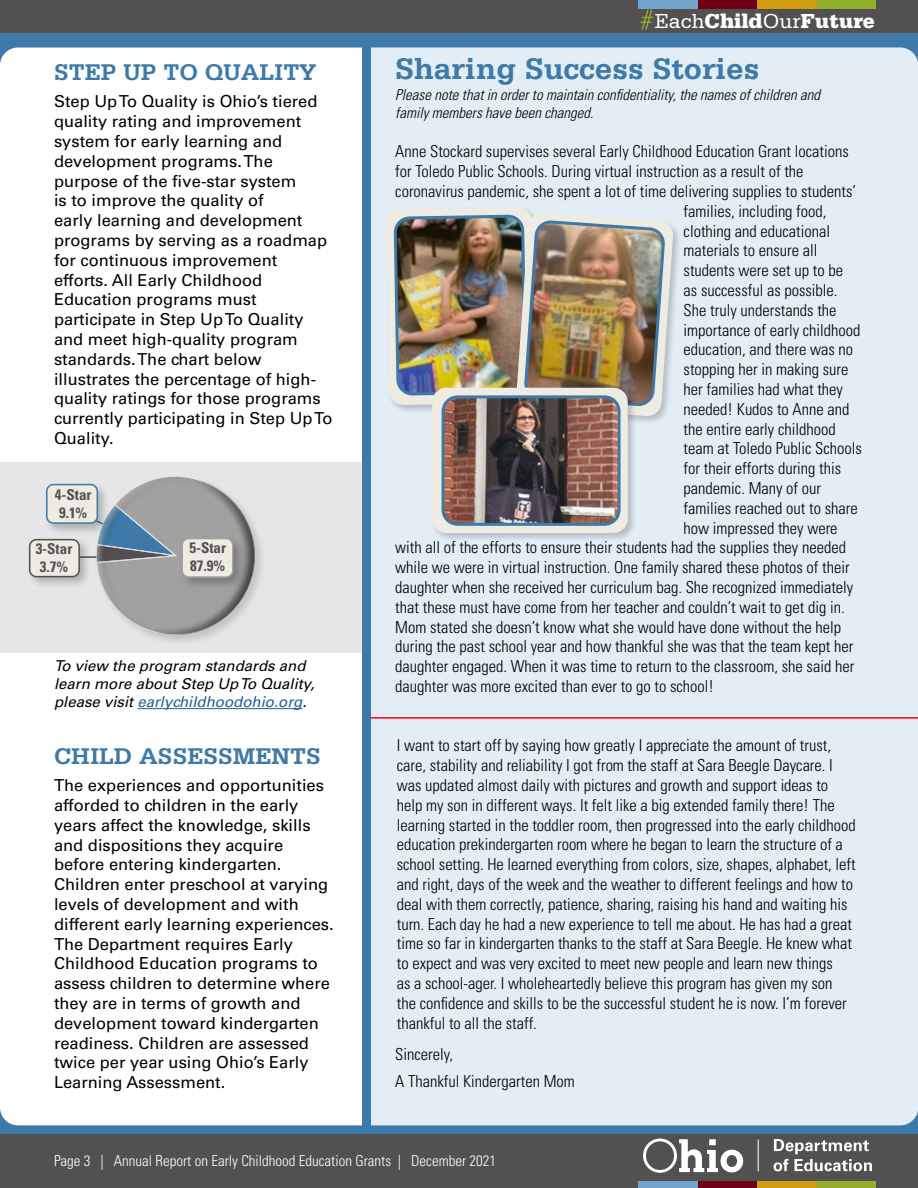
<style>
.page{position:relative;width:918px;height:1188px;background:#fff}
.page>*{position:absolute;margin:0;border:0;box-sizing:border-box;transform-origin:0 0}
.t1{font:700 31.5px "Serifa Std";color:#3d7aa9}
.t2{font:700 24px "Serifa Std";color:#3d7aa9}
.t3{font:900 21.45px "Serifa Std";color:#fff}
.t4{font:300 condensed 16.5px/19.8px "Univers LT Std";color:#000}
.t5{font:16.5px/19.8px "Univers LT Std";color:#000}
.t6{font:italic 300 condensed 15px "Univers LT Std";color:#000}
.t7{font:italic 15px/18px "Univers LT Std";color:#000}
.t8{font:300 condensed 15px "Univers LT Std";color:#fff}
.t9{font:700 condensed 15px "Univers LT Std";color:#525051}
.s1{color:#215e9e}
.s2{font-weight:400}
</style>
<div class="page">
<div style="left:0;top:1115px;width:918px;height:73px;background:#525051"></div>
<div style="left:0;top:0;width:918px;height:36px;background:#525051"></div>
<div style="left:0;top:33px;width:918px;height:30px;background:#3d7aa9"></div>
<div style="left:0;top:1105px;width:918px;height:29px;background:#3d7aa9"></div>
<div style="left:816px;top:0;width:60px;height:8px;background:#94af2a"></div>
<div style="left:757px;top:0;width:59px;height:8px;background:#d19d10"></div>
<div style="left:698px;top:0;width:59px;height:8px;background:#700017"></div>
<div style="left:639px;top:0;width:59px;height:8px;background:#73a5cc"></div>
<svg style="left:640px;top:10px;width:13px;height:20px"></svg>
<div style="left:816px;top:1181px;width:60px;height:7px;background:#94af2a"></div>
<div style="left:757px;top:1181px;width:59px;height:7px;background:#d19d10"></div>
<div style="left:698px;top:1181px;width:59px;height:7px;background:#700017"></div>
<div style="left:639px;top:1181px;width:59px;height:7px;background:#73a5cc"></div>
<svg style="left:643px;top:1139px;width:100px;height:34px"></svg>
<hr style="left:758px;top:1139px;width:1px;height:32px;background:#fff">
<svg style="left:774px;top:1139px;width:98px;height:32px"></svg>
<div style="left:0;top:48px;width:918px;height:1077px;background:#fff;border-radius:18px"></div>
<div style="left:0;top:462px;width:362px;height:190px;background:#e6e6e6"></div>
<div style="left:370px;top:48px;width:548px;height:1077px;background:#e3edf5"></div>
<div style="left:362px;top:45px;width:8px;height:1089px;background:#3d7aa9"></div>
<svg style="left:49px;top:476px;width:247px;height:177px"></svg>
<hr style="left:137px;top:708px;width:165px;height:1px;background:#215e9e">
<div style="left:26px;top:536px;width:66px;height:54px;background:#000;opacity:.24"></div>
<div style="left:30px;top:540px;width:49px;height:37px;background:#eeebe3;border-radius:7px"></div>
<div style="left:29px;top:539px;width:51px;height:38px;border:2px solid #525051;border-radius:7px"></div>
<div style="left:43px;top:481px;width:67px;height:55px;background:#000;opacity:.24"></div>
<div style="left:47px;top:485px;width:50px;height:38px;background:#eeebe3;border-radius:7px"></div>
<div style="left:46px;top:484px;width:52px;height:40px;border:2px solid #3d7aa9;border-radius:7px"></div>
<div style="left:179px;top:535px;width:67px;height:55px;background:#000;opacity:.24"></div>
<div style="left:182px;top:539px;width:51px;height:38px;background:#eeebe3;border-radius:7px"></div>
<div style="left:181px;top:538px;width:52px;height:40px;border:2px solid #a1a1a1;border-radius:7px"></div>
<hr style="left:370px;top:717px;width:548px;height:2px;background:#f20017">
<div style="left:515px;top:211px;width:167px;height:214px;background:#000;opacity:.2"></div>
<img style="left:386px;top:207px;width:288px;height:209px">
<div style="left:430px;top:386px;width:207px;height:156px;background:#000;opacity:.2"></div>
<div style="left:432px;top:388px;width:196px;height:145px;background:#eeebe3;border-radius:14px"></div>
<img style="left:446px;top:399px;width:171px;height:123px">
<div style="left:442px;top:395px;width:179px;height:131px;border:3px solid #3d7aa9;border-radius:15px"></div>
<p class="t2" style="left:54px;top:59px;width:264px">STEP UP TO QUALITY</p>
<p class="t5" style="left:54px;top:92px;width:280px">Step Up To Quality is Ohio’s tiered quality rating and improvement system for early learning and development programs. The purpose of the five-star system<br>is to improve the quality of<br>early learning and development programs by serving as a roadmap for continuous improvement efforts. All Early Childhood<br>Education programs must participate in Step Up To Quality and meet high-quality program standards. The chart below illustrates the percentage of high&shy;quality ratings for those programs currently participating in Step Up To<br>Quality.</p>
<p class="t9" style="left:55px;top:486px;width:38px">4-Star</p>
<p class="t9" style="left:59px;top:504px;width:30px">9.1%</p>
<p class="t9" style="left:36px;top:540px;width:38px">3-Star</p>
<p class="t9" style="left:40px;top:558px;width:30px">3.7%</p>
<p class="t9" style="left:189px;top:539px;width:38px">5-Star</p>
<p class="t9" style="left:190px;top:557px;width:36px">87.9%</p>
<p class="t7" style="left:54px;top:657px;width:262px">To view the program standards and learn more about Step Up To Quality, please visit <span class="s1">earlychildhoodohio.org</span>.</p>
<p class="t2" style="left:54px;top:742px;width:268px">CHILD ASSESSMENTS</p>
<p class="t5" style="left:54px;top:776px;width:281px">The experiences and opportunities afforded to children in the early years affect the knowledge, skills and dispositions they acquire before entering kindergarten.<br>Children enter preschool at varying levels of development and with different early learning experiences.<br>The Department requires Early<br>Childhood Education programs to assess children to determine where they are in terms of growth and development toward kindergarten readiness. Children are assessed twice per year using Ohio’s Early<br>Learning Assessment.</p>
<h3 class="t3" style="left:655px;top:8px;width:222px"><span class="s2">Each</span>Child<span class="s2">Our</span>Future</h3>
<p class="t1" style="left:395px;top:50px;width:366px">Sharing Success Stories</p>
<p class="t6" style="left:395px;top:85px;width:426px">Please note that in order to maintain confidentiality, the names of children and</p>
<p class="t6" style="left:395px;top:103px;width:200px">family members have been changed.</p>
<p class="t4" style="left:395px;top:142px;width:455px">Anne Stockard supervises several Early Childhood Education Grant locations</p>
<p class="t4" style="left:395px;top:161px;width:410px">for Toledo Public Schools. During virtual instruction as a result of the</p>
<p class="t4" style="left:395px;top:181px;width:462px">coronavirus pandemic, she spent a lot of time delivering supplies to students’</p>
<p class="t4" style="left:684px;top:201px;width:144px">families, including food,</p>
<p class="t4" style="left:684px;top:221px;width:148px">clothing and educational</p>
<p class="t4" style="left:684px;top:241px;width:135px">materials to ensure all</p>
<p class="t4" style="left:684px;top:260px;width:161px">students were set up to be</p>
<p class="t4" style="left:684px;top:280px;width:155px">as successful as possible.</p>
<p class="t4" style="left:684px;top:300px;width:155px">She truly understands the</p>
<p class="t4" style="left:684px;top:320px;width:178px">importance of early childhood</p>
<p class="t4" style="left:684px;top:340px;width:171px">education, and there was no</p>
<p class="t4" style="left:684px;top:359px;width:166px">stopping her in making sure</p>
<p class="t4" style="left:684px;top:379px;width:161px">her families had what they</p>
<p class="t4" style="left:684px;top:399px;width:167px">needed! Kudos to Anne and</p>
<p class="t4" style="left:684px;top:419px;width:154px">the entire early childhood</p>
<p class="t4" style="left:684px;top:439px;width:180px">team at Toledo Public Schools</p>
<p class="t4" style="left:684px;top:458px;width:159px">for their efforts during this</p>
<p class="t4" style="left:684px;top:478px;width:139px">pandemic. Many of our</p>
<p class="t4" style="left:684px;top:498px;width:176px">families reached out to share</p>
<p class="t4" style="left:684px;top:518px;width:155px">how impressed they were</p>
<p class="t4" style="left:395px;top:538px;width:452px">with all of the efforts to ensure their students had the supplies they needed</p>
<p class="t4" style="left:395px;top:557px;width:456px">while we were in virtual instruction. One family shared these photos of their</p>
<p class="t4" style="left:395px;top:577px;width:460px">daughter when she received her curriculum bag. She recognized immediately</p>
<p class="t4" style="left:395px;top:597px;width:451px">that these must have come from her teacher and couldn’t wait to get dig in.</p>
<p class="t4" style="left:395px;top:617px;width:447px">Mom stated she doesn’t know what she would have done without the help</p>
<p class="t4" style="left:395px;top:637px;width:460px">during the past school year and how thankful she was that the team kept her</p>
<p class="t4" style="left:395px;top:656px;width:460px">daughter engaged. When it was time to return to the classroom, she said her</p>
<p class="t4" style="left:395px;top:676px;width:320px">daughter was more excited than ever to go to school!</p>
<p class="t4" style="left:397px;top:736px;width:460px">I want to start off by saying how greatly I appreciate the amount of trust, care, stability and reliability I got from the staff at Sara Beegle Daycare. I was updated almost daily with pictures and growth and support ideas to help my son in different ways. It felt like a big extended family there! The learning started in the toddler room, then progressed into the early childhood education prekindergarten room where he began to learn the structure of a school setting. He learned everything from colors, size, shapes, alphabet, left and right, days of the week and the weather to different feelings and how to deal with them correctly, patience, sharing, raising his hand and waiting his turn. Each day he had a new experience to tell me about. He has had a great time so far in kindergarten thanks to the staff at Sara Beegle. He knew what to expect and was very excited to meet new people and learn new things<br>as a school-ager. I wholeheartedly believe this program has given my son the confidence and skills to be the successful student he is now. I’m forever thankful to all the staff.</p>
<p class="t4" style="left:395px;top:1044px;width:59px">Sincerely,</p>
<p class="t4" style="left:395px;top:1071px;width:181px">A Thankful Kindergarten Mom</p>
<p class="t8" style="left:54px;top:1152px;width:444px">Page 3 | Annual Report on Early Childhood Education Grants | December 2021</p>
</div>
